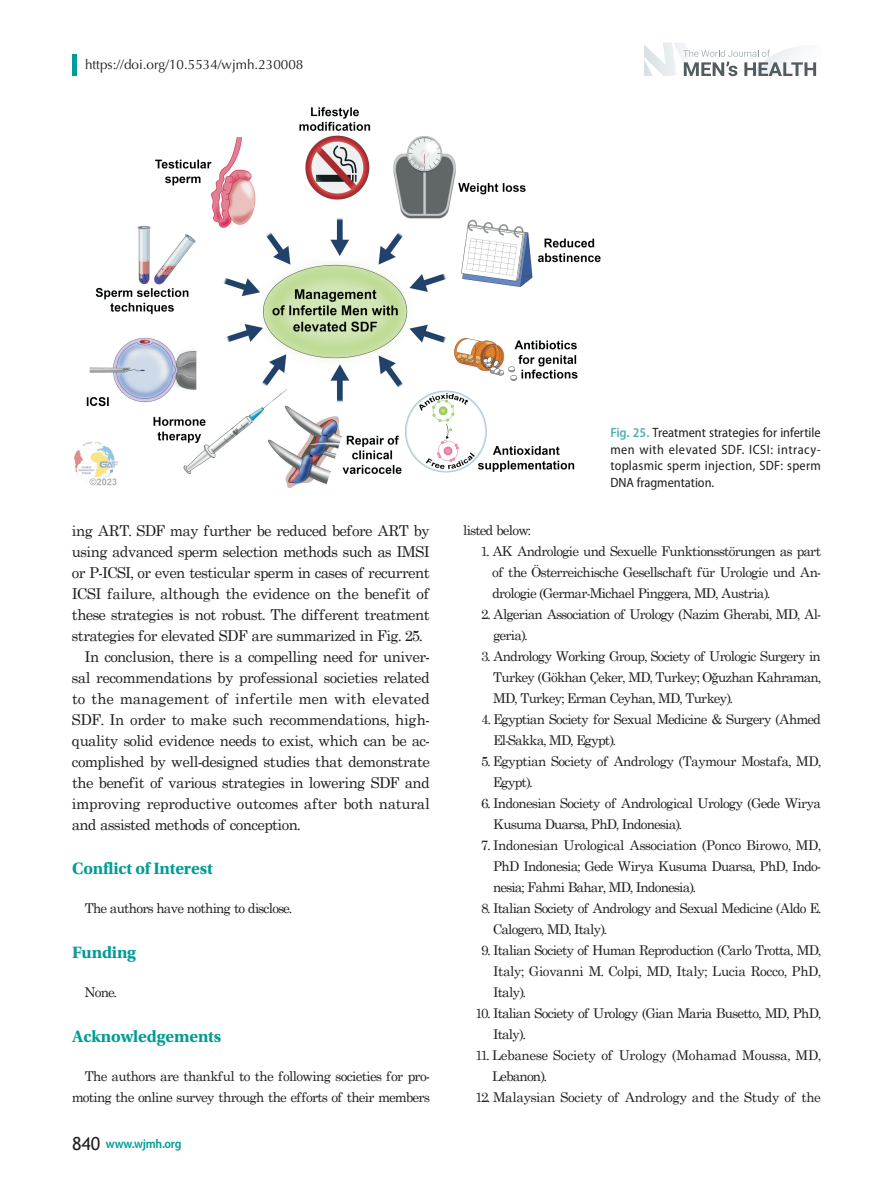
<style>
.page{position:relative;width:893px;height:1191px;background:#fff}
.page>*{position:absolute;margin:0;border:0;box-sizing:border-box;transform-origin:0 0}
.t1{font:700 17.25px "Utopia Std";letter-spacing:-.01em;color:#009c97}
.t2{font:15px "Century Schoolbook";letter-spacing:-.035em;color:#231f20}
.t3{font:15px "Century Schoolbook";color:#231f20}
.t4{font:13.5px/21px "Century Schoolbook";letter-spacing:-.05em;color:#231f20}
.t5{font:semi-condensed 13.5px/16.5px "Myriad Pro";letter-spacing:.02em;color:#231f20;text-align:justify}
.t6{font:13.5px/21px "Century Schoolbook";letter-spacing:-.02em;color:#231f20}
.t7{font:13.5px "Century Schoolbook";letter-spacing:-.025em;color:#231f20}
.t8{font:13.5px "Optima LT Std";color:#231f20}
.t9{font:600 semi-condensed 12.75px "Myriad Pro";letter-spacing:-.025em;color:#009c97}
.s1{font-family:"Trebuchet MS";font-weight:400;font-stretch:normal;font-size:18px;color:#231f20}
.s2{font-weight:600;color:#51b3b1}
</style>
<div class="page">
<div style="left:72px;top:54px;width:5px;height:21px;background:#009c97"></div>
<svg style="left:644px;top:43px;width:173px;height:33px"></svg>
<img style="left:74px;top:108px;width:526px;height:380px">
<p class="t8" style="left:85px;top:57px;width:220px">https://doi.org/10.5534/wjmh.230008</p>
<p class="t2" style="left:72px;top:518px;width:359px">ing ART. SDF may further be reduced before ART by</p>
<p class="t2" style="left:72px;top:539px;width:359px">using advanced sperm selection methods such as IMSI</p>
<p class="t2" style="left:72px;top:560px;width:359px">or P-ICSI, or even testicular sperm in cases of recurrent</p>
<p class="t2" style="left:72px;top:581px;width:358px">ICSI failure, although the evidence on the benefit of</p>
<p class="t2" style="left:72px;top:602px;width:359px">these strategies is not robust. The different treatment</p>
<p class="t2" style="left:72px;top:623px;width:353px">strategies for elevated SDF are summarized in Fig. 25.</p>
<p class="t2" style="left:85px;top:644px;width:347px">In conclusion, there is a compelling need for univer-</p>
<p class="t2" style="left:72px;top:665px;width:360px">sal recommendations by professional societies related</p>
<p class="t3" style="left:72px;top:686px;width:359px">to the management of infertile men with elevated</p>
<p class="t2" style="left:72px;top:707px;width:360px">SDF. In order to make such recommendations, high-</p>
<p class="t2" style="left:72px;top:728px;width:360px">quality solid evidence needs to exist, which can be ac-</p>
<p class="t2" style="left:72px;top:749px;width:359px">complished by well-designed studies that demonstrate</p>
<p class="t2" style="left:72px;top:770px;width:359px">the benefit of various strategies in lowering SDF and</p>
<p class="t2" style="left:72px;top:791px;width:359px">improving reproductive outcomes after both natural</p>
<p class="t2" style="left:72px;top:812px;width:231px">and assisted methods of conception.</p>
<p class="t1" style="left:72px;top:858px;width:142px">Conflict of Interest</p>
<p class="t4" style="left:85px;top:896px;width:209px">The authors have nothing to disclose.</p>
<p class="t1" style="left:72px;top:942px;width:65px">Funding</p>
<p class="t4" style="left:85px;top:980px;width:34px">None.</p>
<p class="t1" style="left:72px;top:1026px;width:150px">Acknowledgements</p>
<p class="t4" style="left:72px;top:1064px;width:360px;text-align:right">The authors are thankful to the following societies for pro&shy;moting the online survey through the efforts of their members</p>
<p class="t9" style="left:72px;top:1135px;width:111px"><span class="s1">840</span> www.wjmh.org</p>
<p class="t5" style="left:610px;top:424px;width:212px"><span class="s2">Fig. 25.</span> Treatment strategies for infertile men with elevated SDF. ICSI: intracy&shy;toplasmic sperm injection, SDF: sperm DNA fragmentation.</p>
<p class="t4" style="left:463px;top:518px;width:70px">listed below:</p>
<p class="t4" style="left:492px;top:539px;width:331px;text-align:justify;text-indent:-11px">1. AK Andrologie und Sexuelle Funktionsstörungen as part of the Österreichische Gesellschaft für Urologie und An&shy;drologie (Germar-Michael Pinggera, MD, Austria).</p>
<p class="t4" style="left:493px;top:602px;width:330px;text-indent:-12px">2. Algerian Association of Urology (Nazim Gherabi, MD, Al&shy;geria).</p>
<p class="t4" style="left:493px;top:644px;width:330px;text-align:justify;text-indent:-12px">3. Andrology Working Group, Society of Urologic Surgery in Turkey (Gökhan Çeker, MD, Turkey; Oğuzhan Kahraman, MD, Turkey; Erman Ceyhan, MD, Turkey).</p>
<p class="t4" style="left:493px;top:707px;width:329px;text-indent:-12px">4. Egyptian Society for Sexual Medicine &amp; Surgery (Ahmed<br>El-Sakka, MD, Egypt).</p>
<p class="t4" style="left:493px;top:749px;width:330px;text-indent:-12px">5. Egyptian Society of Andrology (Taymour Mostafa, MD,<br>Egypt).</p>
<p class="t4" style="left:493px;top:791px;width:329px;text-indent:-12px">6. Indonesian Society of Andrological Urology (Gede Wirya<br>Kusuma Duarsa, PhD, Indonesia).</p>
<p class="t4" style="left:493px;top:833px;width:330px;text-align:justify;text-indent:-12px">7. Indonesian Urological Association (Ponco Birowo, MD, PhD Indonesia; Gede Wirya Kusuma Duarsa, PhD, Indo&shy;nesia; Fahmi Bahar, MD, Indonesia).</p>
<p class="t4" style="left:493px;top:896px;width:330px;text-indent:-12px">8. Italian Society of Andrology and Sexual Medicine (Aldo E.<br>Calogero, MD, Italy).</p>
<p class="t4" style="left:493px;top:938px;width:330px;text-align:justify;text-indent:-12px">9. Italian Society of Human Reproduction (Carlo Trotta, MD, Italy; Giovanni M. Colpi, MD, Italy; Lucia Rocco, PhD, Italy).</p>
<p class="t4" style="left:493px;top:1001px;width:330px;text-indent:-18px">10. Italian Society of Urology (Gian Maria Busetto, MD, PhD,<br>Italy).</p>
<p class="t6" style="left:492px;top:1043px;width:331px;text-indent:-17px">11. Lebanese Society of Urology (Mohamad Moussa, MD,<br>Lebanon).</p>
<p class="t7" style="left:475px;top:1085px;width:347px">12. Malaysian Society of Andrology and the Study of the</p>
</div>
